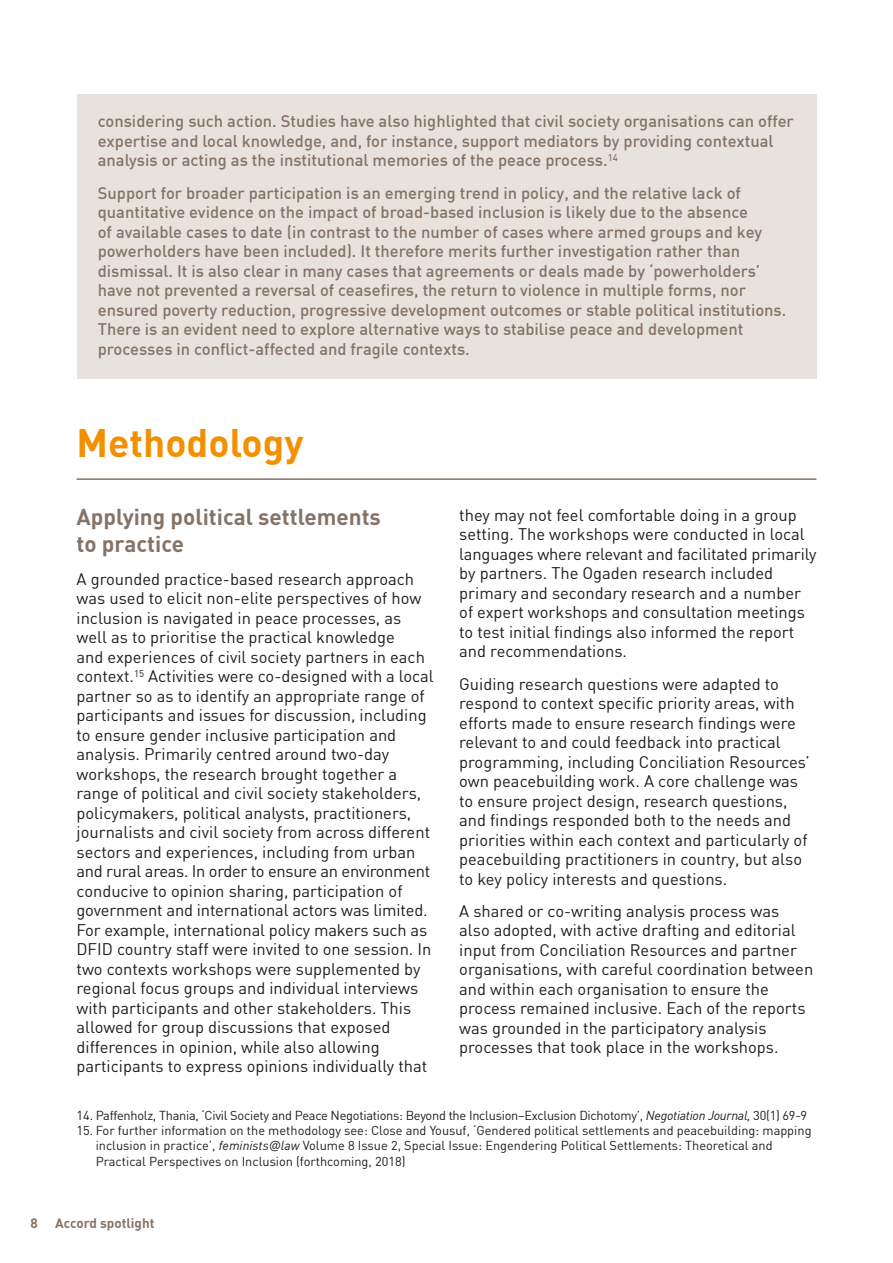
<style>
.page{position:relative;width:893px;height:1263px;background:#fff}
.page>*{position:absolute;margin:0;border:0;box-sizing:border-box;transform-origin:0 0}
.t1{font:700 39px "DIN";color:#f39000}
.t2{font:700 22.5px/27px "DIN";color:#857466}
.t3{font:16.5px/19.5px "DIN";color:#1d1d1b}
.t4{font:500 16.5px/19.5px "DIN";color:#857466}
.t5{font:700 13.5px "DIN";color:#857466}
.t6{font:12.75px/15.3px "DIN";color:#1d1d1b}
.t7{font:12.75px "DIN";letter-spacing:-.02em;color:#1d1d1b}
.s1{font-style:italic}
.s2{font-family:"Segoe UI";font-style:italic}
</style>
<div class="page">
<hr style="left:77px;top:478px;width:739px;height:2px;background:#857466">
<div style="left:77px;top:94px;width:739px;height:284px;background:#e7e3dc"></div>
<p class="t4" style="left:98px;top:111px;width:697px">considering such action. Studies have also highlighted that civil society organisations can offer expertise and local knowledge, and, for instance, support mediators by providing contextual analysis or acting as the institutional memories of the peace process.<sup>14</sup></p>
<p class="t4" style="left:98px;top:182px;width:690px">Support for broader participation is an emerging trend in policy, and the relative lack of quantitative evidence on the impact of broad-based inclusion is likely due to the absence<br>of available cases to date (in contrast to the number of cases where armed groups and key powerholders have been included). It therefore merits further investigation rather than dismissal. It is also clear in many cases that agreements or deals made by ‘powerholders’ have not prevented a reversal of ceasefires, the return to violence in multiple forms, nor ensured poverty reduction, progressive development outcomes or stable political institutions.<br>There is an evident need to explore alternative ways to stabilise peace and development processes in conflict-affected and fragile contexts.</p>
<h1 class="t1" style="left:77px;top:417px;width:229px">Methodology</h1>
<h2 class="t2" style="left:77px;top:503px;width:306px">Applying political settlements to practice</h2>
<p class="t3" style="left:77px;top:568px;width:359px">A grounded practice-based research approach was used to elicit non-elite perspectives of how inclusion is navigated in peace processes, as well as to prioritise the practical knowledge<br>and experiences of civil society partners in each context.<sup>15</sup> Activities were co-designed with a local partner so as to identify an appropriate range of participants and issues for discussion, including to ensure gender inclusive participation and analysis. Primarily centred around two-day workshops, the research brought together a range of political and civil society stakeholders, policymakers, political analysts, practitioners, journalists and civil society from across different sectors and experiences, including from urban and rural areas. In order to ensure an environment conducive to opinion sharing, participation of government and international actors was limited.<br>For example, international policy makers such as DFID country staff were invited to one session. In two contexts workshops were supplemented by regional focus groups and individual interviews with participants and other stakeholders. This allowed for group discussions that exposed differences in opinion, while also allowing participants to express opinions individually that</p>
<p class="t3" style="left:459px;top:505px;width:359px">they may not feel comfortable doing in a group setting. The workshops were conducted in local languages where relevant and facilitated primarily by partners. The Ogaden research included primary and secondary research and a number of expert workshops and consultation meetings to test initial findings also informed the report and recommendations.</p>
<p class="t3" style="left:459px;top:673px;width:352px">Guiding research questions were adapted to respond to context specific priority areas, with efforts made to ensure research findings were relevant to and could feedback into practical programming, including Conciliation Resources’ own peacebuilding work. A core challenge was to ensure project design, research questions, and findings responded both to the needs and priorities within each context and particularly of peacebuilding practitioners in country, but also to key policy interests and questions.</p>
<p class="t3" style="left:459px;top:901px;width:355px">A shared or co-writing analysis process was also adopted, with active drafting and editorial input from Conciliation Resources and partner organisations, with careful coordination between and within each organisation to ensure the process remained inclusive. Each of the reports was grounded in the participatory analysis processes that took place in the workshops.</p>
<p class="t7" style="left:77px;top:1107px;width:732px">14. Paffenholz, Thania, ‘Civil Society and Peace Negotiations: Beyond the Inclusion–Exclusion Dichotomy’, <span class="s1">Negotiation Journal,</span> 30(1) 69-9</p>
<p class="t6" style="left:96px;top:1122px;width:717px;text-indent:-19px">15. For further information on the methodology see: Close and Yousuf, ‘Gendered political settlements and peacebuilding: mapping inclusion in practice’, <span class="s1">feminists</span><span class="s2">@</span><span class="s1">law</span> Volume 8 Issue 2, Special Issue: Engendering Political Settlements: Theoretical and<br>Practical Perspectives on Inclusion (forthcoming, 2018)</p>
<p class="t5" style="left:30px;top:1214px;width:9px">8</p>
<p class="t5" style="left:55px;top:1214px;width:101px">Accord spotlight</p>
</div>
